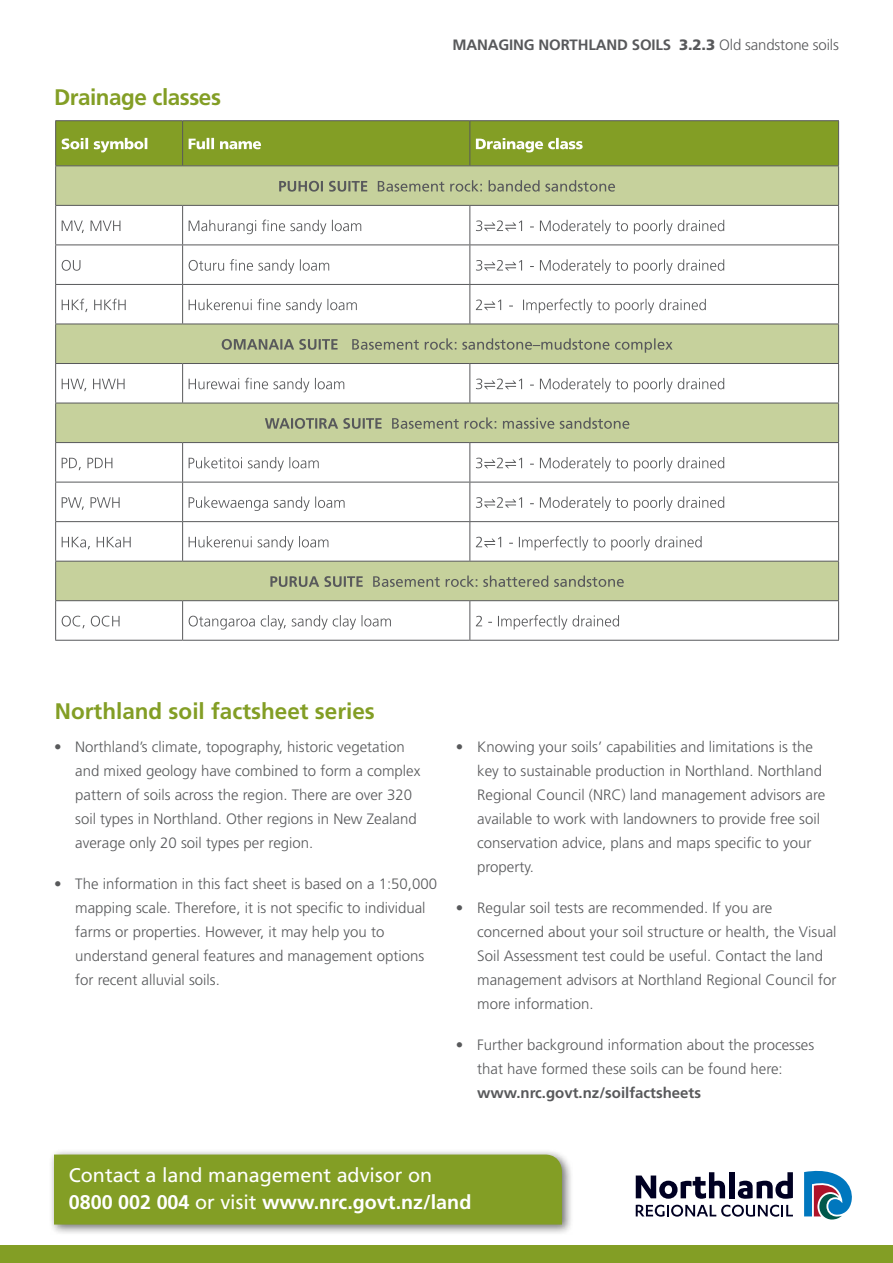
<style>
.page{position:relative;width:893px;height:1263px;background:#fff}
.page>*{position:absolute;margin:0;border:0;box-sizing:border-box;transform-origin:0 0}
.t1{font:700 22.5px "Frutiger";color:#839e25}
.t2{font:700 22.5px "Frutiger";letter-spacing:-.02em;color:#839e25}
.t3{font:19.8px/26.8px "Frutiger";color:#fff}
.t4{font:300 15px/24px "Frutiger";color:#58595b}
.t5{font:700 15px "Frutiger";letter-spacing:-.005em;color:#58595b}
.s1{font-weight:900}
.s2{font-weight:300}
.s3{font-weight:700}
</style>
<div class="page">
<svg style="left:636px;top:1172px;width:89px;height:27px"></svg>
<div style="left:729px;top:1172px;width:6px;height:26px;background:#002"></div>
<svg style="left:738px;top:1172px;width:55px;height:27px"></svg>
<svg style="left:636px;top:1205px;width:157px;height:12px"></svg>
<svg style="left:804px;top:1170px;width:48px;height:49px"></svg>
<div style="left:0;top:1245px;width:893px;height:18px;background:#839e25"></div>
<div style="left:49px;top:1149px;width:524px;height:87px;background:#000;opacity:.55"></div>
<div style="left:54px;top:1154px;width:508px;height:70px;background:#839e25"></div>
<svg style="left:56px;top:166px;width:782px;height:434px"></svg>
<hr style="left:55px;top:120px;width:128px;height:1px;background:#58595b">
<hr style="left:55px;top:121px;width:1px;height:44px;background:#58595b">
<hr style="left:183px;top:120px;width:287px;height:1px;background:#58595b">
<hr style="left:470px;top:120px;width:369px;height:1px;background:#58595b">
<hr style="left:55px;top:165px;width:128px;height:1px;background:#58595b">
<hr style="left:55px;top:166px;width:1px;height:39px;background:#58595b">
<hr style="left:838px;top:166px;width:1px;height:39px;background:#58595b">
<hr style="left:55px;top:205px;width:128px;height:1px;background:#58595b">
<hr style="left:55px;top:206px;width:1px;height:39px;background:#58595b">
<hr style="left:183px;top:205px;width:287px;height:1px;background:#58595b">
<hr style="left:182px;top:206px;width:1px;height:39px;background:#58595b">
<hr style="left:470px;top:205px;width:369px;height:1px;background:#58595b">
<hr style="left:469px;top:206px;width:1px;height:39px;background:#58595b">
<hr style="left:838px;top:206px;width:1px;height:39px;background:#58595b">
<hr style="left:55px;top:245px;width:128px;height:1px;background:#58595b">
<hr style="left:55px;top:245px;width:1px;height:39px;background:#58595b">
<hr style="left:183px;top:245px;width:287px;height:1px;background:#58595b">
<hr style="left:182px;top:245px;width:1px;height:39px;background:#58595b">
<hr style="left:470px;top:245px;width:369px;height:1px;background:#58595b">
<hr style="left:469px;top:245px;width:1px;height:39px;background:#58595b">
<hr style="left:838px;top:245px;width:1px;height:39px;background:#58595b">
<hr style="left:55px;top:284px;width:128px;height:1px;background:#58595b">
<hr style="left:55px;top:285px;width:1px;height:39px;background:#58595b">
<hr style="left:183px;top:284px;width:287px;height:1px;background:#58595b">
<hr style="left:182px;top:285px;width:1px;height:39px;background:#58595b">
<hr style="left:470px;top:284px;width:369px;height:1px;background:#58595b">
<hr style="left:469px;top:285px;width:1px;height:39px;background:#58595b">
<hr style="left:838px;top:285px;width:1px;height:39px;background:#58595b">
<hr style="left:55px;top:324px;width:128px;height:1px;background:#58595b">
<hr style="left:55px;top:324px;width:1px;height:39px;background:#58595b">
<hr style="left:183px;top:324px;width:287px;height:1px;background:#58595b">
<hr style="left:470px;top:324px;width:369px;height:1px;background:#58595b">
<hr style="left:838px;top:324px;width:1px;height:39px;background:#58595b">
<hr style="left:55px;top:363px;width:128px;height:1px;background:#58595b">
<hr style="left:55px;top:364px;width:1px;height:39px;background:#58595b">
<hr style="left:183px;top:363px;width:287px;height:1px;background:#58595b">
<hr style="left:182px;top:364px;width:1px;height:39px;background:#58595b">
<hr style="left:470px;top:363px;width:369px;height:1px;background:#58595b">
<hr style="left:469px;top:364px;width:1px;height:39px;background:#58595b">
<hr style="left:838px;top:364px;width:1px;height:39px;background:#58595b">
<hr style="left:55px;top:403px;width:128px;height:1px;background:#58595b">
<hr style="left:55px;top:403px;width:1px;height:39px;background:#58595b">
<hr style="left:183px;top:403px;width:287px;height:1px;background:#58595b">
<hr style="left:470px;top:403px;width:369px;height:1px;background:#58595b">
<hr style="left:838px;top:403px;width:1px;height:39px;background:#58595b">
<hr style="left:55px;top:442px;width:128px;height:1px;background:#58595b">
<hr style="left:55px;top:443px;width:1px;height:39px;background:#58595b">
<hr style="left:183px;top:442px;width:287px;height:1px;background:#58595b">
<hr style="left:182px;top:443px;width:1px;height:39px;background:#58595b">
<hr style="left:470px;top:442px;width:369px;height:1px;background:#58595b">
<hr style="left:469px;top:443px;width:1px;height:39px;background:#58595b">
<hr style="left:838px;top:443px;width:1px;height:39px;background:#58595b">
<hr style="left:55px;top:482px;width:128px;height:1px;background:#58595b">
<hr style="left:55px;top:482px;width:1px;height:39px;background:#58595b">
<hr style="left:183px;top:482px;width:287px;height:1px;background:#58595b">
<hr style="left:182px;top:482px;width:1px;height:39px;background:#58595b">
<hr style="left:470px;top:482px;width:369px;height:1px;background:#58595b">
<hr style="left:469px;top:482px;width:1px;height:39px;background:#58595b">
<hr style="left:838px;top:482px;width:1px;height:39px;background:#58595b">
<hr style="left:55px;top:521px;width:128px;height:1px;background:#58595b">
<hr style="left:55px;top:522px;width:1px;height:39px;background:#58595b">
<hr style="left:183px;top:521px;width:287px;height:1px;background:#58595b">
<hr style="left:182px;top:522px;width:1px;height:39px;background:#58595b">
<hr style="left:470px;top:521px;width:369px;height:1px;background:#58595b">
<hr style="left:469px;top:522px;width:1px;height:39px;background:#58595b">
<hr style="left:838px;top:522px;width:1px;height:39px;background:#58595b">
<hr style="left:55px;top:561px;width:128px;height:1px;background:#58595b">
<hr style="left:55px;top:561px;width:1px;height:39px;background:#58595b">
<hr style="left:183px;top:561px;width:287px;height:1px;background:#58595b">
<hr style="left:470px;top:561px;width:369px;height:1px;background:#58595b">
<hr style="left:838px;top:561px;width:1px;height:39px;background:#58595b">
<hr style="left:55px;top:600px;width:128px;height:1px;background:#58595b">
<hr style="left:55px;top:601px;width:1px;height:39px;background:#58595b">
<hr style="left:183px;top:600px;width:287px;height:1px;background:#58595b">
<hr style="left:182px;top:601px;width:1px;height:39px;background:#58595b">
<hr style="left:470px;top:600px;width:369px;height:1px;background:#58595b">
<hr style="left:469px;top:601px;width:1px;height:39px;background:#58595b">
<hr style="left:838px;top:601px;width:1px;height:39px;background:#58595b">
<hr style="left:55px;top:640px;width:128px;height:1px;background:#58595b">
<hr style="left:183px;top:640px;width:287px;height:1px;background:#58595b">
<hr style="left:470px;top:640px;width:369px;height:1px;background:#58595b">
<svg style="left:56px;top:121px;width:783px;height:45px;background:#86a02e"></svg>
<svg style="left:279px;top:180px;width:336px;height:12px;background:#a6ae89"></svg>
<svg style="left:62px;top:221px;width:58px;height:12px"></svg>
<svg style="left:189px;top:220px;width:172px;height:14px"></svg>
<svg style="left:476px;top:220px;width:248px;height:14px"></svg>
<svg style="left:62px;top:260px;width:18px;height:11px"></svg>
<svg style="left:189px;top:259px;width:140px;height:15px"></svg>
<svg style="left:476px;top:259px;width:248px;height:15px"></svg>
<svg style="left:62px;top:299px;width:64px;height:13px"></svg>
<svg style="left:189px;top:299px;width:168px;height:14px"></svg>
<svg style="left:476px;top:299px;width:230px;height:14px"></svg>
<svg style="left:222px;top:338px;width:451px;height:15px;background:#adb68d"></svg>
<svg style="left:62px;top:379px;width:63px;height:12px"></svg>
<svg style="left:189px;top:378px;width:155px;height:14px"></svg>
<svg style="left:476px;top:378px;width:248px;height:14px"></svg>
<svg style="left:265px;top:417px;width:364px;height:12px;background:#a6ae89"></svg>
<svg style="left:62px;top:458px;width:50px;height:12px"></svg>
<svg style="left:189px;top:457px;width:130px;height:14px"></svg>
<svg style="left:476px;top:457px;width:248px;height:14px"></svg>
<svg style="left:62px;top:497px;width:58px;height:13px"></svg>
<svg style="left:189px;top:496px;width:156px;height:15px"></svg>
<svg style="left:476px;top:496px;width:248px;height:15px"></svg>
<svg style="left:62px;top:537px;width:69px;height:12px"></svg>
<svg style="left:189px;top:536px;width:139px;height:14px"></svg>
<svg style="left:476px;top:536px;width:226px;height:14px"></svg>
<svg style="left:270px;top:575px;width:354px;height:12px;background:#a6ae89"></svg>
<svg style="left:62px;top:616px;width:58px;height:12px"></svg>
<svg style="left:189px;top:615px;width:202px;height:15px"></svg>
<svg style="left:476px;top:615px;width:143px;height:15px"></svg>
<h1 class="t2" style="left:54px;top:84px;width:169px">Drainage classes</h1>
<p class="t5" style="left:452px;top:36px;width:388px">MANAGING NORTHLAND SOILS <span class="s1">3.2.3</span> <span class="s2">Old sandstone soils</span></p>
<h1 class="t1" style="left:55px;top:698px;width:322px">Northland soil factsheet series</h1>
<p class="t4" style="left:75px;top:734px;width:347px;text-indent:-21px">• Northland’s climate, topography, historic vegetation and mixed geology have combined to form a complex pattern of soils across the region. There are over 320 soil types in Northland. Other regions in New Zealand average only 20 soil types per region.</p>
<p class="t4" style="left:75px;top:871px;width:363px;text-indent:-21px">• The information in this fact sheet is based on a 1:50,000 mapping scale. Therefore, it is not specific to individual farms or properties. However, it may help you to understand general features and management options for recent alluvial soils.</p>
<p class="t4" style="left:477px;top:734px;width:350px;text-indent:-21px">• Knowing your soils’ capabilities and limitations is the key to sustainable production in Northland. Northland Regional Council (NRC) land management advisors are available to work with landowners to provide free soil conservation advice, plans and maps specific to your property.</p>
<p class="t4" style="left:477px;top:895px;width:361px;text-indent:-21px">• Regular soil tests are recommended. If you are concerned about your soil structure or health, the Visual Soil Assessment test could be useful. Contact the land management advisors at Northland Regional Council for more information.</p>
<p class="t4" style="left:477px;top:1032px;width:339px;text-indent:-21px">• Further background information about the processes that have formed these soils can be found here:</p>
<p class="t5" style="left:477px;top:1084px;width:225px">www.nrc.govt.nz/soilfactsheets</p>
<h2 class="t3" style="left:69px;top:1161px;width:404px">Contact a land management advisor on<br><span class="s3">0800 002 004</span> or visit <span class="s3">www.nrc.govt.nz/land</span></h2>
</div>
